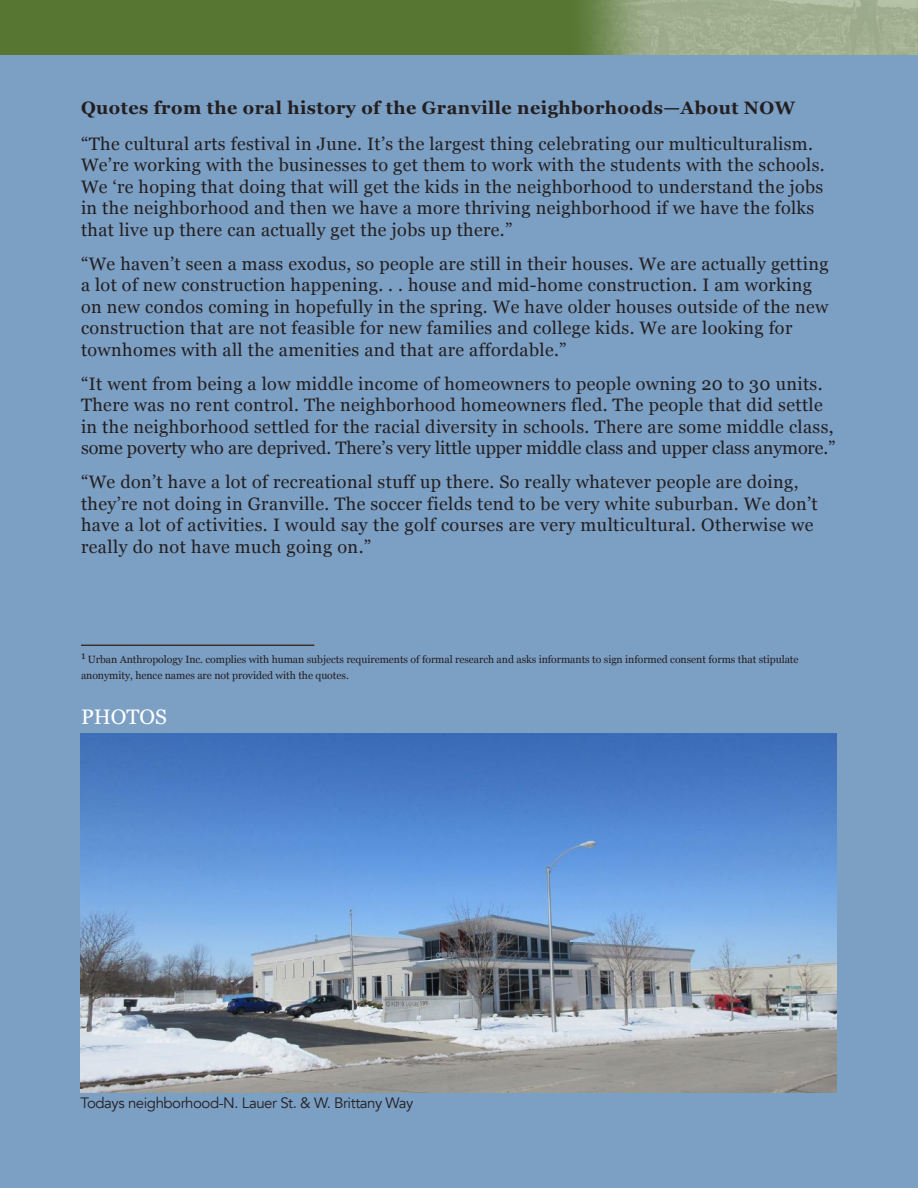
<style>
.page{position:relative;width:918px;height:1188px;background:#fff}
.page>*{position:absolute;margin:0;border:0;box-sizing:border-box;transform-origin:0 0}
.t1{font:21px "Georgia";color:#fff}
.t2{font:18px/21.6px "Georgia";letter-spacing:.02em;color:#231f20}
.t3{font:700 18px "Georgia";letter-spacing:.025em;color:#231f20}
.t4{font:15px "Avenir";letter-spacing:-.03em;color:#231f20}
.t5{font:10.5px/15.6px "Georgia";letter-spacing:-.005em;color:#231f20}
</style>
<div class="page">
<div style="left:0;top:54px;width:918px;height:1134px;background:#7c9fc4"></div>
<img style="left:0;top:0;width:918px;height:54px">
<hr style="left:81px;top:644px;width:233px;height:2px;background:#231f20">
<img style="left:81px;top:734px;width:756px;height:359px">
<p class="t3" style="left:81px;top:101px;width:716px">Quotes from the oral history of the Granville neighborhoods—About NOW</p>
<p class="t2" style="left:81px;top:134px;width:745px">“The cultural arts festival in June. It’s the largest thing celebrating our multiculturalism.<br>We’re working with the businesses to get them to work with the students with the schools.<br>We ‘re hoping that doing that will get the kids in the neighborhood to understand the jobs in the neighborhood and then we have a more thriving neighborhood if we have the folks that live up there can actually get the jobs up there.”</p>
<p class="t2" style="left:81px;top:254px;width:749px">“We haven’t seen a mass exodus, so people are still in their houses. We are actually getting a lot of new construction happening. . . house and mid-home construction. I am working on new condos coming in hopefully in the spring. We have older houses outside of the new construction that are not feasible for new families and college kids. We are looking for townhomes with all the amenities and that are affordable.”</p>
<p class="t2" style="left:81px;top:374px;width:756px">“It went from being a low middle income of homeowners to people owning 20 to 30 units.<br>There was no rent control. The neighborhood homeowners fled. The people that did settle in the neighborhood settled for the racial diversity in schools. There are some middle class, some poverty who are deprived. There’s very little upper middle class and upper class anymore.”</p>
<p class="t2" style="left:81px;top:472px;width:738px">“We don’t have a lot of recreational stuff up there. So really whatever people are doing, they’re not doing in Granville. The soccer fields tend to be very white suburban. We don’t have a lot of activities. I would say the golf courses are very multicultural. Otherwise we really do not have much going on.”</p>
<p class="t5" style="left:81px;top:653px;width:719px">1 Urban Anthropology Inc. complies with human subjects requirements of formal research and asks informants to sign informed consent forms that stipulate anonymity, hence names are not provided with the quotes.</p>
<p class="t1" style="left:81px;top:708px;width:87px">PHOTOS</p>
<p class="t4" style="left:81px;top:1093px;width:334px">Todays neighborhood-N. Lauer St. &amp; W. Brittany Way</p>
</div>
